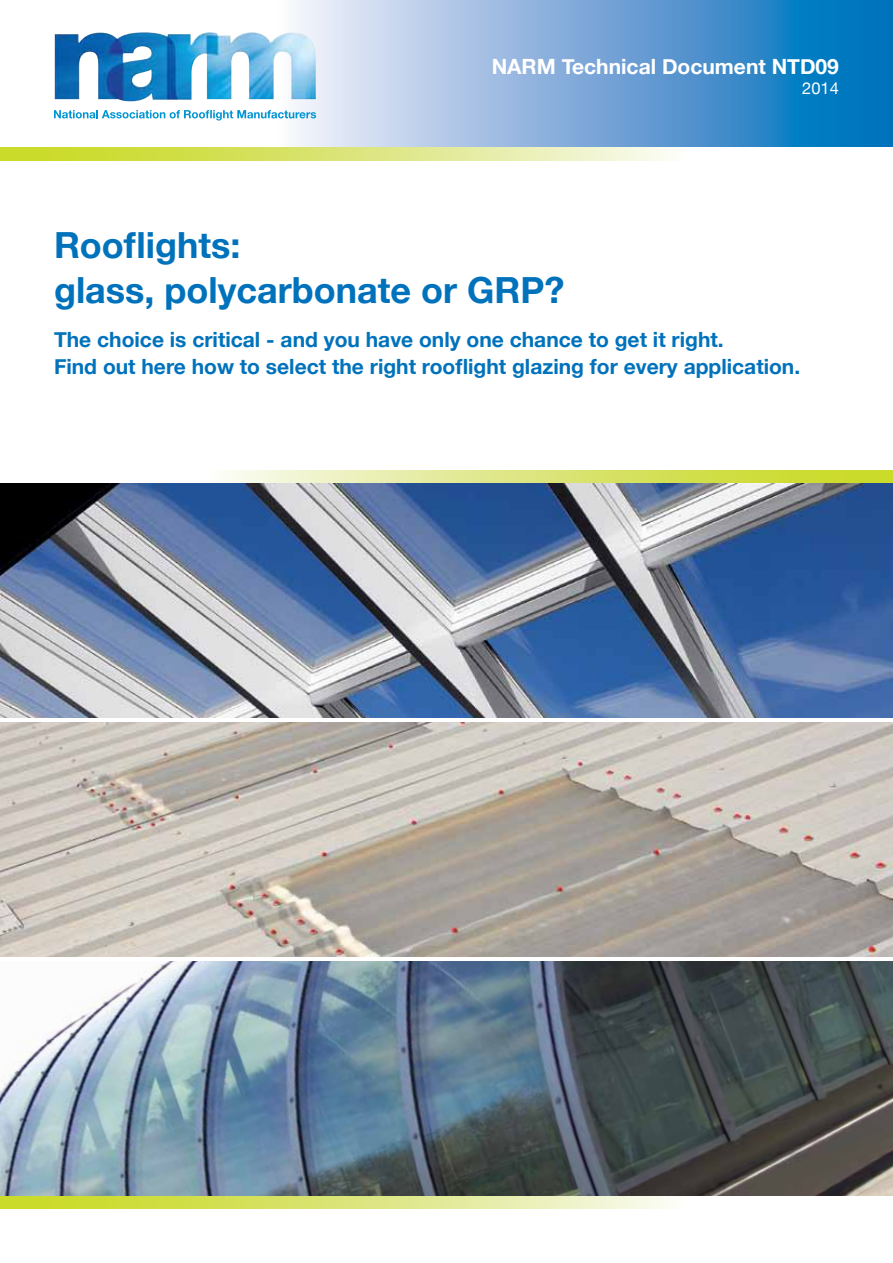
<style>
.page{position:relative;width:893px;height:1263px;background:#fff}
.page>*{position:absolute;margin:0;border:0;box-sizing:border-box;transform-origin:0 0}
.t1{font:700 36px/45px "Helvetica Neue";color:#0072bc}
.t2{font:700 21px/27px "Helvetica Neue";color:#0072bc}
.t3{font:700 21px "Helvetica Neue";color:#fff}
.t4{font:16.5px "Helvetica Neue";color:#fff}
</style>
<div class="page">
<svg style="left:91px;top:0;width:802px;height:148px;background:#85b4dc"></svg>
<img style="left:55px;top:32px;width:261px;height:70px">
<svg style="left:54px;top:110px;width:262px;height:11px"></svg>
<svg style="left:0;top:148px;width:669px;height:13px;background:#dce67b"></svg>
<svg style="left:225px;top:471px;width:668px;height:12px;background:#dce67c"></svg>
<svg style="left:0;top:1196px;width:669px;height:13px;background:#dce67b"></svg>
<img style="left:0;top:483px;width:893px;height:235px">
<img style="left:0;top:961px;width:893px;height:234px">
<img style="left:0;top:722px;width:893px;height:234px">
<p class="t3" style="left:492px;top:54px;width:349px">NARM Technical Document NTD09</p>
<p class="t4" style="left:802px;top:79px;width:38px">2014</p>
<h1 class="t1" style="left:54px;top:222px;width:512px">Rooflights:<br>glass, polycarbonate or GRP?</h1>
<p class="t2" style="left:54px;top:325px;width:748px">The choice is critical - and you have only one chance to get it right.<br>Find out here how to select the right rooflight glazing for every application.</p>
</div>
